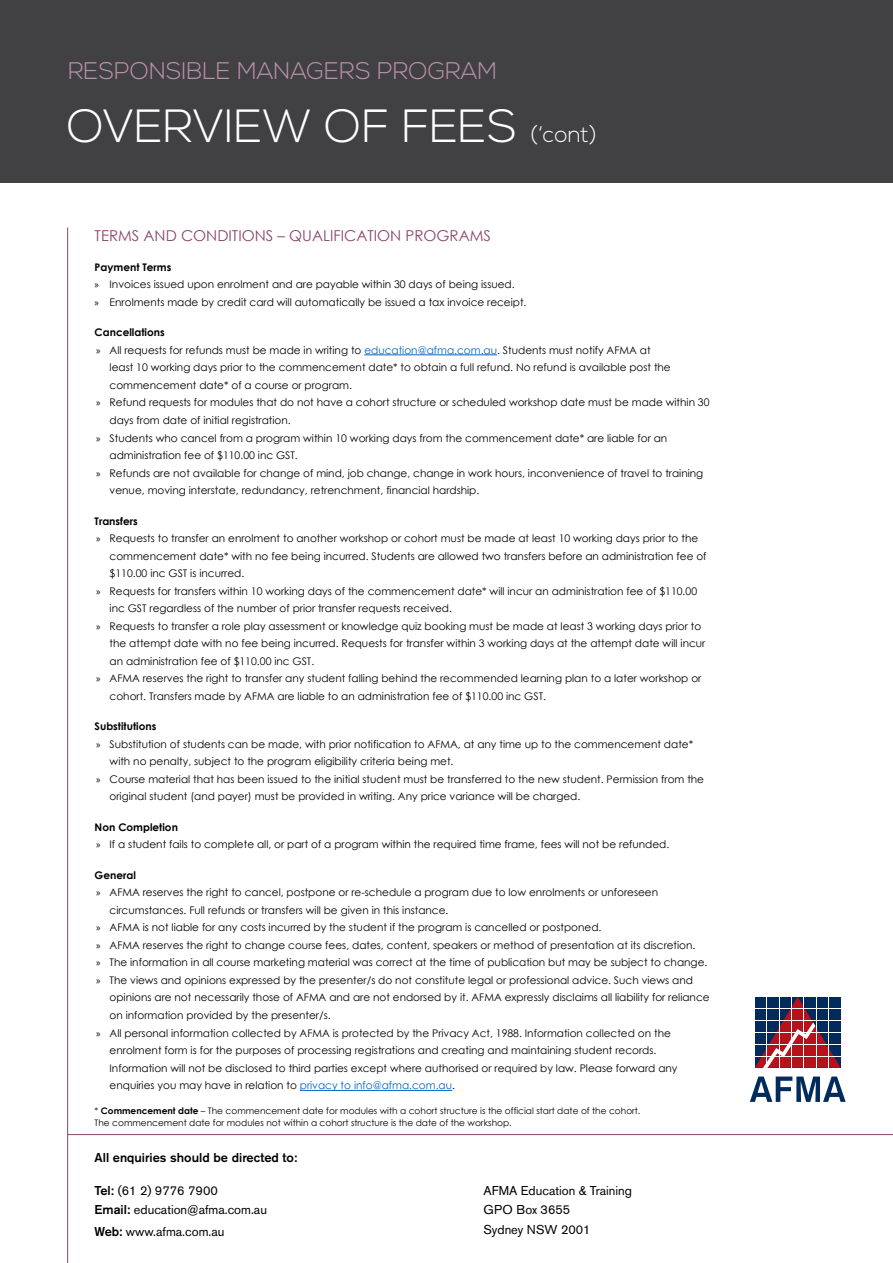
<style>
.page{position:relative;width:893px;height:1263px;background:#fff}
.page>*{position:absolute;margin:0;border:0;box-sizing:border-box;transform-origin:0 0}
.t1{font:300 46.5px "Nexa";color:#fff}
.t2{font:300 24px "Nexa";color:#b992a9}
.t3{font:15px "Century Gothic";color:#8a456e}
.t4{font:12.75px/19.5px "Akzidenz Grotesk BE";color:#000}
.t5{font:500 12.75px "Akzidenz Grotesk BE";color:#000}
.t6{font:10.5px/17.5px "Century Gothic";color:#000}
.t7{font:700 10.5px "Century Gothic";color:#000}
.t8{font:9px/12px "Century Gothic";color:#000}
.s1{font-size:22.5px}
.s2{font-weight:700}
.s3{font-family:"Myriad Pro"}
.s4{color:#0563c1}
.s5{font-weight:500}
</style>
<div class="page">
<div style="left:0;top:0;width:893px;height:183px;background:#414042"></div>
<hr style="left:364px;top:355px;width:133px;height:1px;background:#0563c1">
<hr style="left:300px;top:1090px;width:152px;height:1px;background:#0563c1">
<hr style="left:67px;top:227px;width:1px;height:1036px;background:#8a456e">
<hr style="left:68px;top:1134px;width:825px;height:1px;background:#8a456e">
<svg style="left:755px;top:997px;width:86px;height:71px"></svg>
<svg style="left:750px;top:1076px;width:96px;height:26px"></svg>
<h2 class="t2" style="left:68px;top:56px;width:430px">RESPONSIBLE MANAGERS PROGRAM</h2>
<h1 class="t1" style="left:67px;top:99px;width:532px">OVERVIEW OF FEES <span class="s1">(‘cont)</span></h1>
<h3 class="t3" style="left:95px;top:225px;width:398px">TERMS AND CONDITIONS – QUALIFICATION PROGRAMS</h3>
<p class="t6" style="left:95px;top:258px;width:433px"><span class="s2">Payment Terms<br></span><span class="s3">»</span> Invoices issued upon enrolment and are payable within 30 days of being issued.<br><span class="s3">»</span> Enrolments made by credit card will automatically be issued a tax invoice receipt.</p>
<p class="t7" style="left:95px;top:324px;width:72px">Cancellations</p>
<p class="t6" style="left:96px;top:341px;width:556px"><span class="s3">»</span> All requests for refunds must be made in writing to <span class="s4">education@afma.com.au</span>. Students must notify AFMA at</p>
<p class="t6" style="left:110px;top:359px;width:563px">least 10 working days prior to the commencement date* to obtain a full refund. No refund is available post the</p>
<p class="t6" style="left:110px;top:376px;width:244px">commencement date* of a course or program.</p>
<p class="t6" style="left:96px;top:394px;width:615px"><span class="s3">»</span> Refund requests for modules that do not have a cohort structure or scheduled workshop date must be made within 30</p>
<p class="t6" style="left:110px;top:411px;width:183px">days from date of initial registration.</p>
<p class="t6" style="left:96px;top:429px;width:573px"><span class="s3">»</span> Students who cancel from a program within 10 working days from the commencement date* are liable for an</p>
<p class="t6" style="left:110px;top:446px;width:190px">administration fee of $110.00 inc GST.</p>
<p class="t6" style="left:96px;top:464px;width:609px"><span class="s3">»</span> Refunds are not available for change of mind, job change, change in work hours, inconvenience of travel to training</p>
<p class="t6" style="left:110px;top:481px;width:371px">venue, moving interstate, redundancy, retrenchment, financial hardship.</p>
<p class="t7" style="left:95px;top:513px;width:45px">Transfers</p>
<p class="t6" style="left:96px;top:529px;width:604px"><span class="s3">»</span> Requests to transfer an enrolment to another workshop or cohort must be made at least 10 working days prior to the</p>
<p class="t6" style="left:110px;top:547px;width:598px">commencement date* with no fee being incurred. Students are allowed two transfers before an administration fee of</p>
<p class="t6" style="left:110px;top:564px;width:136px">$110.00 inc GST is incurred.</p>
<p class="t6" style="left:96px;top:582px;width:603px"><span class="s3">»</span> Requests for transfers within 10 working days of the commencement date* will incur an administration fee of $110.00</p>
<p class="t6" style="left:110px;top:599px;width:344px">inc GST regardless of the number of prior transfer requests received.</p>
<p class="t6" style="left:96px;top:617px;width:607px"><span class="s3">»</span> Requests to transfer a role play assessment or knowledge quiz booking must be made at least 3 working days prior to</p>
<p class="t6" style="left:110px;top:635px;width:597px">the attempt date with no fee being incurred. Requests for transfer within 3 working days at the attempt date will incur</p>
<p class="t6" style="left:110px;top:652px;width:206px">an administration fee of $110.00 inc GST.</p>
<p class="t6" style="left:96px;top:670px;width:607px"><span class="s3">»</span> AFMA reserves the right to transfer any student falling behind the recommended learning plan to a later workshop or</p>
<p class="t6" style="left:110px;top:687px;width:438px">cohort. Transfers made by AFMA are liable to an administration fee of $110.00 inc GST.</p>
<p class="t7" style="left:95px;top:718px;width:63px">Substitutions</p>
<p class="t6" style="left:96px;top:735px;width:599px"><span class="s3">»</span> Substitution of students can be made, with prior notification to AFMA, at any time up to the commencement date*</p>
<p class="t6" style="left:110px;top:753px;width:345px">with no penalty, subject to the program eligibility criteria being met.</p>
<p class="t6" style="left:96px;top:770px;width:609px"><span class="s3">»</span> Course material that has been issued to the initial student must be transferred to the new student. Permission from the</p>
<p class="t6" style="left:110px;top:788px;width:472px">original student (and payer) must be provided in writing. Any price variance will be charged.</p>
<p class="t6" style="left:95px;top:818px;width:576px"><span class="s2">Non Completion<br></span><span class="s3">»</span> If a student fails to complete all, or part of a program within the required time frame, fees will not be refunded.</p>
<p class="t7" style="left:95px;top:867px;width:43px">General</p>
<p class="t6" style="left:96px;top:883px;width:564px"><span class="s3">»</span> AFMA reserves the right to cancel, postpone or re-schedule a program due to low enrolments or unforeseen</p>
<p class="t6" style="left:110px;top:901px;width:340px">circumstances. Full refunds or transfers will be given in this instance.</p>
<p class="t6" style="left:96px;top:918px;width:507px"><span class="s3">»</span> AFMA is not liable for any costs incurred by the student if the program is cancelled or postponed.</p>
<p class="t6" style="left:96px;top:936px;width:601px"><span class="s3">»</span> AFMA reserves the right to change course fees, dates, content, speakers or method of presentation at its discretion.</p>
<p class="t6" style="left:96px;top:954px;width:613px"><span class="s3">»</span> The information in all course marketing material was correct at the time of publication but may be subject to change.</p>
<p class="t6" style="left:96px;top:971px;width:598px"><span class="s3">»</span> The views and opinions expressed by the presenter/s do not constitute legal or professional advice. Such views and</p>
<p class="t6" style="left:110px;top:989px;width:602px">opinions are not necessarily those of AFMA and are not endorsed by it. AFMA expressly disclaims all liability for reliance</p>
<p class="t6" style="left:110px;top:1006px;width:223px">on information provided by the presenter/s.</p>
<p class="t6" style="left:96px;top:1024px;width:576px"><span class="s3">»</span> All personal information collected by AFMA is protected by the Privacy Act, 1988. Information collected on the</p>
<p class="t6" style="left:110px;top:1041px;width:548px">enrolment form is for the purposes of processing registrations and creating and maintaining student records.</p>
<p class="t6" style="left:110px;top:1059px;width:569px">Information will not be disclosed to third parties except where authorised or required by law. Please forward any</p>
<p class="t6" style="left:110px;top:1076px;width:347px">enquiries you may have in relation to <span class="s4">privacy to info@afma.com.au</span>.</p>
<p class="t8" style="left:95px;top:1105px;width:547px">* <span class="s2">Commencement date</span> – The commencement date for modules with a cohort structure is the official start date of the cohort.<br>The commencement date for modules not within a cohort structure is the date of the workshop.</p>
<p class="t5" style="left:95px;top:1150px;width:204px">All enquiries should be directed to:</p>
<p class="t4" style="left:95px;top:1181px;width:174px"><span class="s5">Tel:</span> (61 2) 9776 7900<br><span class="s5">Email:</span> education@afma.com.au</p>
<p class="t4" style="left:95px;top:1222px;width:131px"><span class="s5">Web:</span> www.afma.com.au</p>
<p class="t4" style="left:483px;top:1181px;width:150px">AFMA Education &amp; Training<br>GPO Box 3655<br>Sydney NSW 2001</p>
</div>
